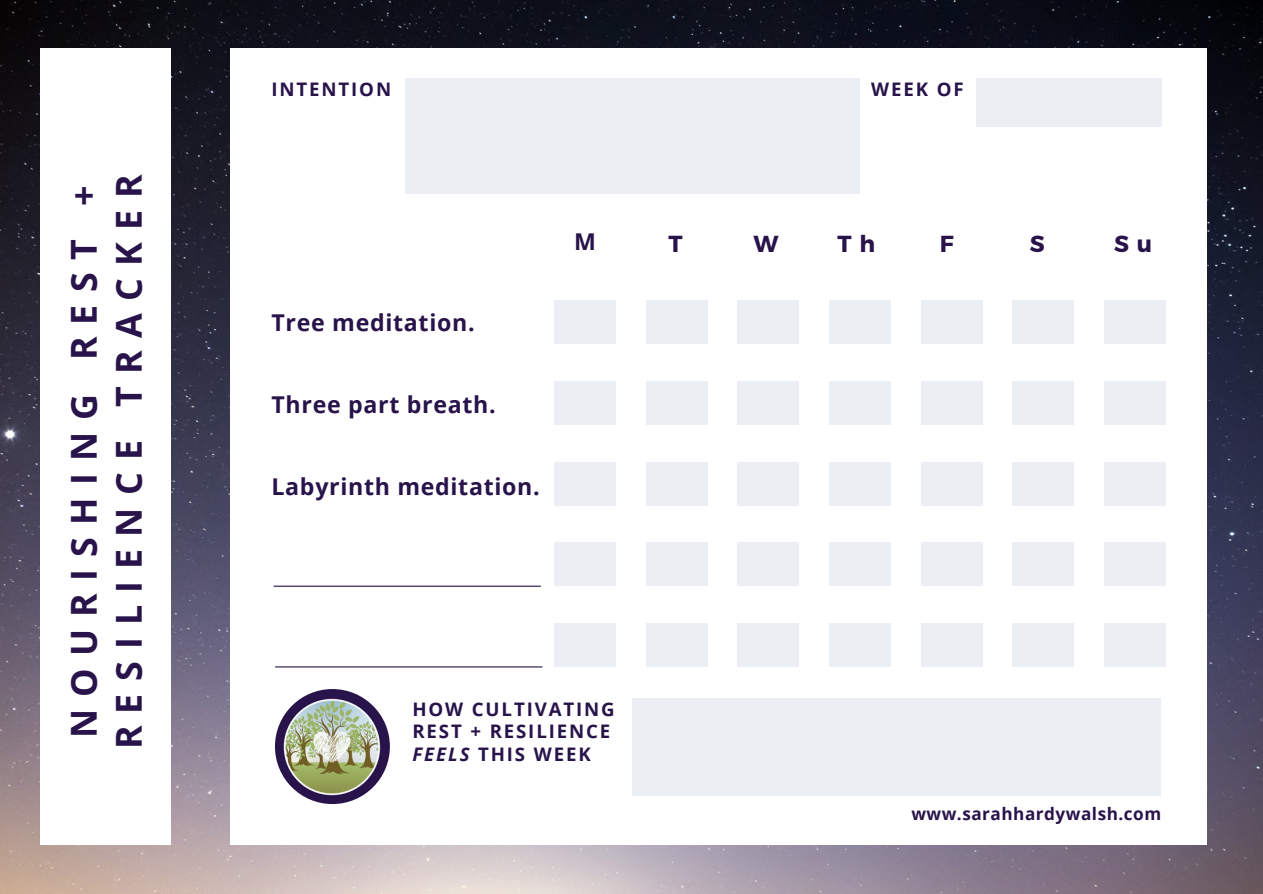
<style>
.page{position:relative;width:1263px;height:894px;background:#fff}
.page>*{position:absolute;margin:0;border:0;box-sizing:border-box;transform-origin:0 0}
.t1{font:700 35.85px/45px "Open Sans";letter-spacing:.34em;color:#28134a;text-align:center}
.t2{font:700 23.1px "Open Sans";letter-spacing:.03em;color:#28134a}
.t3{font:700 23.1px "Montserrat";color:#28134a}
.t4{font:700 18.6px/22.5px "Open Sans";letter-spacing:.1em;color:#28134a}
.t5{font:700 17.1px "Open Sans";letter-spacing:.03em;color:#28134a}
.s1{font-style:italic}
</style>
<div class="page">
<img style="left:0;top:0;width:1263px;height:893px">
<div style="left:40px;top:48px;width:131px;height:796px;background:#fff"></div>
<div style="left:231px;top:48px;width:976px;height:796px;background:#fff"></div>
<div style="left:405px;top:78px;width:454px;height:116px;background:#ebeef3"></div>
<div style="left:976px;top:78px;width:185px;height:49px;background:#ebeef3"></div>
<div style="left:554px;top:300px;width:62px;height:44px;background:#ebeef3"></div>
<div style="left:646px;top:300px;width:62px;height:44px;background:#ebeef3"></div>
<div style="left:737px;top:300px;width:62px;height:44px;background:#ebeef3"></div>
<div style="left:829px;top:300px;width:62px;height:44px;background:#ebeef3"></div>
<div style="left:921px;top:300px;width:62px;height:44px;background:#ebeef3"></div>
<div style="left:1012px;top:300px;width:62px;height:44px;background:#ebeef3"></div>
<div style="left:1104px;top:300px;width:62px;height:44px;background:#ebeef3"></div>
<div style="left:554px;top:381px;width:62px;height:44px;background:#ebeef3"></div>
<div style="left:646px;top:381px;width:62px;height:44px;background:#ebeef3"></div>
<div style="left:737px;top:381px;width:62px;height:44px;background:#ebeef3"></div>
<div style="left:829px;top:381px;width:62px;height:44px;background:#ebeef3"></div>
<div style="left:921px;top:381px;width:62px;height:44px;background:#ebeef3"></div>
<div style="left:1012px;top:381px;width:62px;height:44px;background:#ebeef3"></div>
<div style="left:1104px;top:381px;width:62px;height:44px;background:#ebeef3"></div>
<div style="left:554px;top:461px;width:62px;height:44px;background:#ebeef3"></div>
<div style="left:646px;top:461px;width:62px;height:44px;background:#ebeef3"></div>
<div style="left:737px;top:461px;width:62px;height:44px;background:#ebeef3"></div>
<div style="left:829px;top:461px;width:62px;height:44px;background:#ebeef3"></div>
<div style="left:921px;top:461px;width:62px;height:44px;background:#ebeef3"></div>
<div style="left:1012px;top:461px;width:62px;height:44px;background:#ebeef3"></div>
<div style="left:1104px;top:461px;width:62px;height:44px;background:#ebeef3"></div>
<div style="left:554px;top:542px;width:62px;height:44px;background:#ebeef3"></div>
<div style="left:646px;top:542px;width:62px;height:44px;background:#ebeef3"></div>
<div style="left:737px;top:542px;width:62px;height:44px;background:#ebeef3"></div>
<div style="left:829px;top:542px;width:62px;height:44px;background:#ebeef3"></div>
<div style="left:921px;top:542px;width:62px;height:44px;background:#ebeef3"></div>
<div style="left:1012px;top:542px;width:62px;height:44px;background:#ebeef3"></div>
<div style="left:1104px;top:542px;width:62px;height:44px;background:#ebeef3"></div>
<div style="left:554px;top:623px;width:62px;height:44px;background:#ebeef3"></div>
<div style="left:646px;top:623px;width:62px;height:44px;background:#ebeef3"></div>
<div style="left:737px;top:623px;width:62px;height:44px;background:#ebeef3"></div>
<div style="left:829px;top:623px;width:62px;height:44px;background:#ebeef3"></div>
<div style="left:921px;top:623px;width:62px;height:44px;background:#ebeef3"></div>
<div style="left:1012px;top:623px;width:62px;height:44px;background:#ebeef3"></div>
<div style="left:1104px;top:623px;width:62px;height:44px;background:#ebeef3"></div>
<hr style="left:274px;top:585px;width:266px;height:1px;background:#28134a">
<hr style="left:276px;top:666px;width:266px;height:1px;background:#28134a">
<img style="left:275px;top:688px;width:115px;height:115px;border-radius:50%">
<div style="left:632px;top:697px;width:529px;height:98px;background:#ebeef3"></div>
<p class="t1" style="left:60px;top:749px;width:576px;rotate:-90deg">NOURISHING REST +<br>RESILIENCE TRACKER</p>
<p class="t4" style="left:272px;top:77px;width:121px">INTENTION</p>
<p class="t4" style="left:871px;top:77px;width:94px">WEEK OF</p>
<p class="t2" style="left:272px;top:306px;width:205px">Tree meditation.</p>
<p class="t2" style="left:272px;top:388px;width:226px">Three part breath.</p>
<p class="t2" style="left:272px;top:470px;width:270px">Labyrinth meditation.</p>
<p class="t2" style="left:574px;top:226px;width:23px">M</p>
<p class="t3" style="left:668px;top:228px;width:16px">T</p>
<p class="t3" style="left:753px;top:228px;width:27px">W</p>
<p class="t3" style="left:838px;top:228px;width:39px">T h</p>
<p class="t3" style="left:940px;top:228px;width:15px">F</p>
<p class="t3" style="left:1030px;top:228px;width:16px">S</p>
<p class="t3" style="left:1114px;top:228px;width:40px">S u</p>
<p class="t4" style="left:412px;top:696px;width:204px">HOW CULTIVATING<br>REST + RESILIENCE<br><span class="s1">FEELS</span> THIS WEEK</p>
<p class="t5" style="left:911px;top:801px;width:251px">www.sarahhardywalsh.com</p>
</div>
